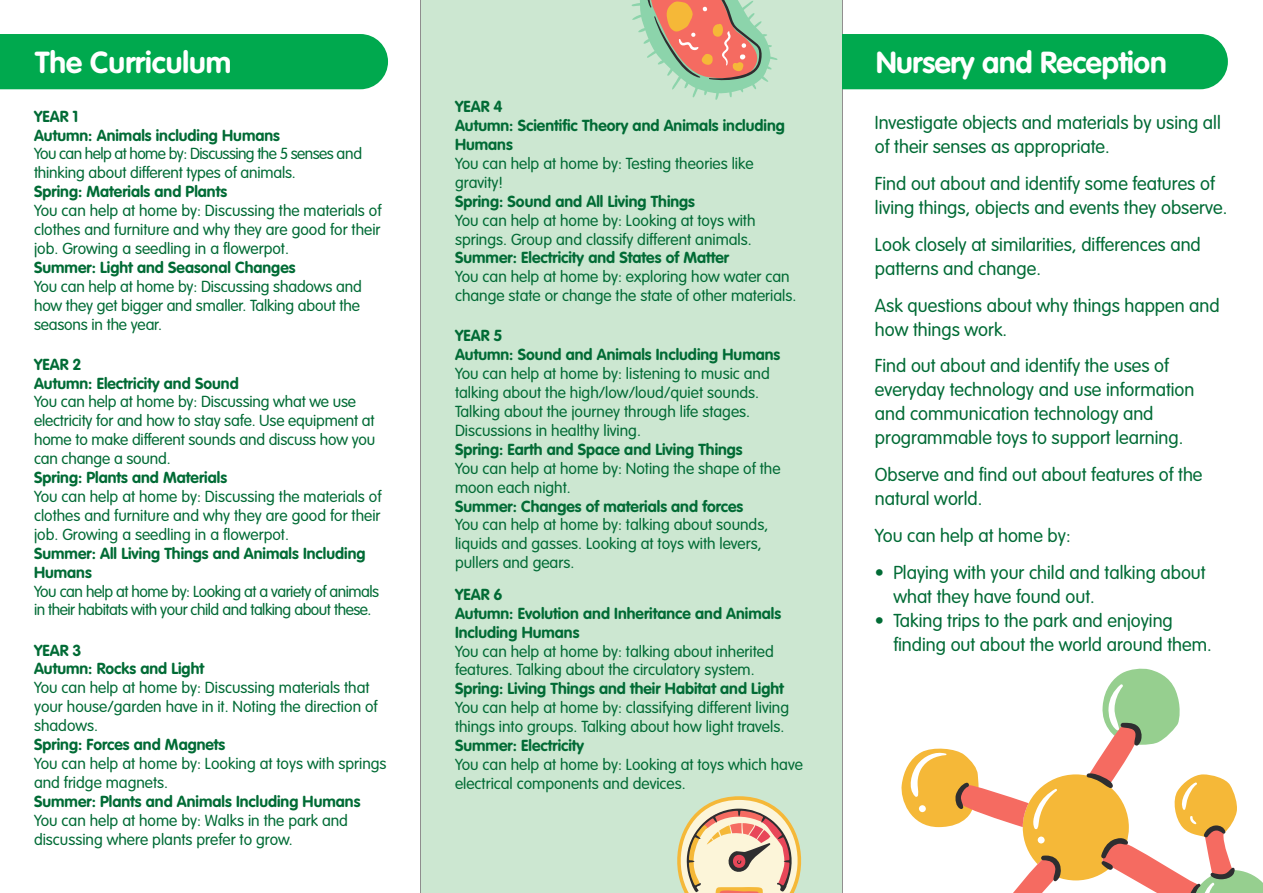
<style>
.page{position:relative;width:1263px;height:893px;background:#fff}
.page>*{position:absolute;margin:0;border:0;box-sizing:border-box;transform-origin:0 0}
.t1{font:700 30px "VAG Rounded";letter-spacing:-.01em;color:#fff}
.t2{font:300 18.45px/24px "VAG Rounded";color:#016b35}
.t3{font:300 15.75px/18.9px "VAG Rounded";color:#016b35}
.t4{font:700 15.75px/18.9px "VAG Rounded";color:#016b35}
.t5{font:300 15.75px/18.9px "VAG Rounded";letter-spacing:-.03em;color:#016b35}
</style>
<div class="page">
<hr style="left:842px;top:0;width:1px;height:893px;background:#231f20">
<div style="left:421px;top:0;width:421px;height:893px;background:#cce7d1"></div>
<div style="left:0;top:34px;width:388px;height:55px;background:#00a94e"></div>
<div style="left:842px;top:34px;width:386px;height:55px;background:#00a94e"></div>
<svg style="left:631px;top:0;width:147px;height:100px"></svg>
<svg style="left:677px;top:796px;width:125px;height:97px;background:#e1caa8"></svg>
<svg style="left:1111px;top:668px;width:61px;height:15px"></svg>
<svg style="left:907px;top:683px;width:273px;height:145px"></svg>
<svg style="left:955px;top:723px;width:308px;height:170px"></svg>
<p class="t1" style="left:35px;top:45px;width:198px">The Curriculum</p>
<p class="t4" style="left:34px;top:106px;width:46px">YEAR 1</p>
<p class="t4" style="left:34px;top:125px;width:247px">Autumn: Animals including Humans</p>
<p class="t3" style="left:34px;top:144px;width:330px">You can help at home by: Discussing the 5 senses and thinking about different types of animals.</p>
<p class="t4" style="left:34px;top:182px;width:195px">Spring: Materials and Plants</p>
<p class="t3" style="left:34px;top:201px;width:349px;text-align:justify">You can help at home by: Discussing the materials of clothes and furniture and why they are good for their job. Growing a seedling in a flowerpot.</p>
<p class="t4" style="left:34px;top:258px;width:263px">Summer: Light and Seasonal Changes</p>
<p class="t3" style="left:34px;top:277px;width:329px;text-align:justify">You can help at home by: Discussing shadows and how they get bigger and smaller. Talking about the seasons in the year.</p>
<p class="t4" style="left:34px;top:355px;width:49px">YEAR 2</p>
<p class="t4" style="left:34px;top:373px;width:206px">Autumn: Electricity and Sound</p>
<p class="t3" style="left:34px;top:392px;width:343px">You can help at home by: Discussing what we use electricity for and how to stay safe. Use equipment at home to make different sounds and discuss how you can change a sound.</p>
<p class="t4" style="left:34px;top:468px;width:195px">Spring: Plants and Materials</p>
<p class="t3" style="left:34px;top:487px;width:349px;text-align:justify">You can help at home by: Discussing the materials of clothes and furniture and why they are good for their job. Growing a seedling in a flowerpot.</p>
<p class="t4" style="left:34px;top:544px;width:333px">Summer: All Living Things and Animals Including<br>Humans</p>
<p class="t5" style="left:34px;top:581px;width:347px">You can help at home by: Looking at a variety of animals in their habitats with your child and talking about these.</p>
<p class="t4" style="left:34px;top:640px;width:49px">YEAR 3</p>
<p class="t4" style="left:34px;top:659px;width:172px">Autumn: Rocks and Light</p>
<p class="t3" style="left:34px;top:678px;width:337px">You can help at home by: Discussing materials that</p>
<p class="t3" style="left:34px;top:697px;width:345px">your house/garden have in it. Noting the direction of</p>
<p class="t3" style="left:34px;top:716px;width:66px">shadows.</p>
<p class="t4" style="left:34px;top:735px;width:193px">Spring: Forces and Magnets</p>
<p class="t3" style="left:34px;top:754px;width:354px">You can help at home by: Looking at toys with springs</p>
<p class="t3" style="left:34px;top:773px;width:136px">and fridge magnets.</p>
<p class="t4" style="left:34px;top:792px;width:328px">Summer: Plants and Animals Including Humans</p>
<p class="t3" style="left:34px;top:811px;width:316px">You can help at home by: Walks in the park and</p>
<p class="t3" style="left:34px;top:830px;width:260px">discussing where plants prefer to grow.</p>
<p class="t4" style="left:455px;top:97px;width:49px">YEAR 4</p>
<p class="t4" style="left:455px;top:116px;width:331px">Autumn: Scientific Theory and Animals including</p>
<p class="t4" style="left:455px;top:135px;width:59px">Humans</p>
<p class="t3" style="left:455px;top:154px;width:300px">You can help at home by: Testing theories like</p>
<p class="t3" style="left:455px;top:173px;width:50px">gravity!</p>
<p class="t4" style="left:455px;top:192px;width:241px">Spring: Sound and All Living Things</p>
<p class="t3" style="left:455px;top:211px;width:302px">You can help at home by: Looking at toys with</p>
<p class="t3" style="left:455px;top:229px;width:298px">springs. Group and classify different animals.</p>
<p class="t4" style="left:455px;top:248px;width:276px">Summer: Electricity and States of Matter</p>
<p class="t3" style="left:455px;top:267px;width:336px">You can help at home by: exploring how water can</p>
<p class="t3" style="left:455px;top:286px;width:343px">change state or change the state of other materials.</p>
<p class="t4" style="left:455px;top:326px;width:49px">YEAR 5</p>
<p class="t4" style="left:455px;top:345px;width:327px">Autumn: Sound and Animals Including Humans</p>
<p class="t3" style="left:455px;top:364px;width:316px">You can help at home by: listening to music and</p>
<p class="t3" style="left:455px;top:383px;width:306px">talking about the high/low/loud/quiet sounds.</p>
<p class="t3" style="left:455px;top:402px;width:297px">Talking about the journey through life stages.</p>
<p class="t3" style="left:455px;top:421px;width:187px">Discussions in healthy living.</p>
<p class="t4" style="left:455px;top:440px;width:289px">Spring: Earth and Space and Living Things</p>
<p class="t3" style="left:455px;top:459px;width:327px">You can help at home by: Noting the shape of the</p>
<p class="t3" style="left:455px;top:478px;width:117px">moon each night.</p>
<p class="t4" style="left:455px;top:496px;width:290px">Summer: Changes of materials and forces</p>
<p class="t3" style="left:455px;top:515px;width:315px">You can help at home by: talking about sounds,</p>
<p class="t3" style="left:455px;top:534px;width:308px">liquids and gasses. Looking at toys with levers, pullers and gears.</p>
<p class="t4" style="left:455px;top:585px;width:49px">YEAR 6</p>
<p class="t4" style="left:455px;top:604px;width:328px">Autumn: Evolution and Inheritance and Animals</p>
<p class="t4" style="left:455px;top:622px;width:126px">Including Humans</p>
<p class="t3" style="left:455px;top:642px;width:320px">You can help at home by: talking about inherited</p>
<p class="t3" style="left:455px;top:660px;width:301px">features. Talking about the circulatory system.</p>
<p class="t4" style="left:455px;top:679px;width:330px">Spring: Living Things and their Habitat and Light</p>
<p class="t3" style="left:455px;top:698px;width:336px">You can help at home by: classifying different living</p>
<p class="t3" style="left:455px;top:717px;width:331px">things into groups. Talking about how light travels.</p>
<p class="t4" style="left:455px;top:736px;width:131px">Summer: Electricity</p>
<p class="t3" style="left:455px;top:755px;width:349px">You can help at home by: Looking at toys which have</p>
<p class="t3" style="left:455px;top:774px;width:232px">electrical components and devices.</p>
<p class="t1" style="left:876px;top:45px;width:292px">Nursery and Reception</p>
<p class="t2" style="left:875px;top:111px;width:347px">Investigate objects and materials by using all of their senses as appropriate.</p>
<p class="t2" style="left:875px;top:172px;width:354px">Find out about and identify some features of living things, objects and events they observe.</p>
<p class="t2" style="left:875px;top:232px;width:327px">Look closely at similarities, differences and patterns and change.</p>
<p class="t2" style="left:875px;top:293px;width:346px">Ask questions about why things happen and how things work.</p>
<p class="t2" style="left:875px;top:354px;width:321px">Find out about and identify the uses of everyday technology and use information and communication technology and programmable toys to support learning.</p>
<p class="t2" style="left:875px;top:463px;width:329px">Observe and find out about features of the natural world.</p>
<p class="t2" style="left:875px;top:523px;width:197px">You can help at home by:</p>
<p class="t2" style="left:893px;top:560px;width:314px;text-indent:-18px">• Playing with your child and talking about what they have found out.</p>
<p class="t2" style="left:893px;top:608px;width:320px;text-indent:-18px">• Taking trips to the park and enjoying finding out about the world around them.</p>
</div>
